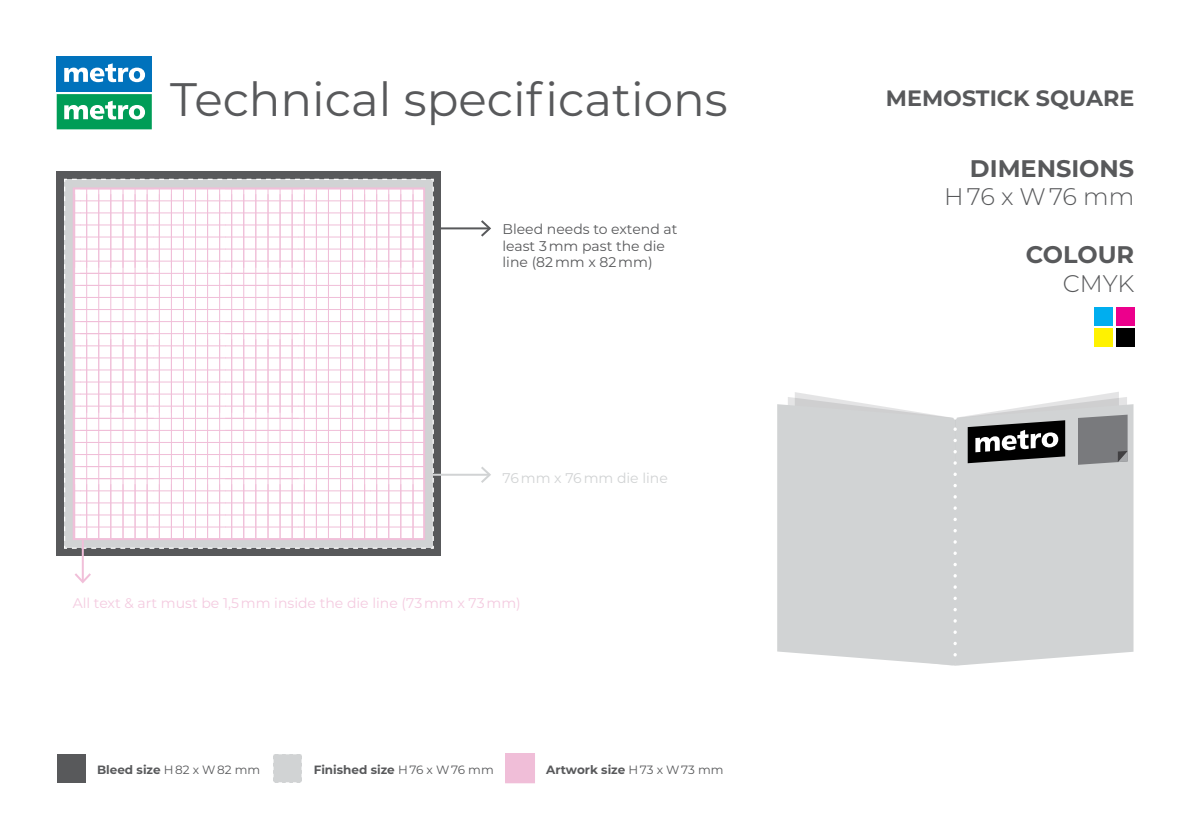
<style>
.page{position:relative;width:1191px;height:840px;background:#fff}
.page>*{position:absolute;margin:0;border:0;box-sizing:border-box;transform-origin:0 0}
.t1{font:46.8px "Montserrat";color:#58595b}
.t2{font:700 24px "Montserrat";color:#58595b}
.t3{font:300 24px "Montserrat";letter-spacing:-.01em;color:#58595b}
.t4{font:700 22.2px "Montserrat";color:#58595b}
.t5{font:14px/16.8px "Montserrat";color:#58595b}
.t6{font:14px "Montserrat";color:#f4cbe0}
.t7{font:14px "Montserrat";color:#d1d3d4}
.t8{font:700 12px "Montserrat";color:#58595b}
.s1{font-weight:400}
</style>
<div class="page">
<div style="left:57px;top:753px;width:29px;height:29px;background:#58595b"></div>
<svg style="left:273px;top:754px;width:29px;height:29px"></svg>
<div style="left:505px;top:753px;width:29px;height:29px;background:#f0bed8"></div>
<div style="left:505px;top:753px;width:30px;height:29px;border:1px solid #f1bfd9"></div>
<div style="left:57px;top:171px;width:384px;height:385px;background:#58595b"></div>
<svg style="left:64px;top:178px;width:370px;height:371px;background:#cfd0d2"></svg>
<svg style="left:76px;top:190px;width:346px;height:347px;background:#fcf3f8"></svg>
<div style="left:73px;top:187px;width:352px;height:353px;border:2px solid #f1bfd9"></div>
<hr style="left:82px;top:540px;width:2px;height:41px;background:#f1bfd9">
<svg style="left:75px;top:570px;width:16px;height:14px"></svg>
<hr style="left:428px;top:473px;width:62px;height:2px;background:#d1d3d4">
<svg style="left:479px;top:467px;width:12px;height:16px"></svg>
<hr style="left:438px;top:227px;width:52px;height:2px;background:#58595b">
<svg style="left:479px;top:220px;width:12px;height:17px"></svg>
<svg style="left:1044px;top:396px;width:83px;height:8px"></svg>
<div style="left:956px;top:404px;width:177px;height:261px;background:#d1d3d4"></div>
<svg style="left:788px;top:396px;width:78px;height:8px"></svg>
<svg style="left:777px;top:404px;width:176px;height:261px;background:#d3d5d6"></svg>
<svg style="left:953px;top:418px;width:3px;height:247px"></svg>
<svg style="left:967px;top:420px;width:98px;height:43px;background:#505051"></svg>
<svg style="left:1078px;top:414px;width:49px;height:50px;background:#7e7f82"></svg>
<div style="left:57px;top:57px;width:95px;height:35px;background:#0072bc"></div>
<svg style="left:64px;top:63px;width:81px;height:19px"></svg>
<svg style="left:57px;top:94px;width:95px;height:35px"></svg>
<div style="left:1094px;top:307px;width:19px;height:18px;background:#00aeef"></div>
<div style="left:1094px;top:328px;width:19px;height:19px;background:#fff200"></div>
<div style="left:1115px;top:307px;width:19px;height:18px;background:#ec008c"></div>
<div style="left:1115px;top:328px;width:19px;height:19px;background:#000"></div>
<h1 class="t1" style="left:170px;top:67px;width:559px">Technical specifications</h1>
<p class="t5" style="left:502px;top:220px;width:176px">Bleed needs to extend at least 3 mm past the die line (82 mm x 82 mm)</p>
<p class="t7" style="left:502px;top:468px;width:167px">76 mm x 76 mm die line</p>
<p class="t6" style="left:73px;top:593px;width:449px">All text &amp; art must be 1,5 mm inside the die line (73 mm x 73 mm)</p>
<p class="t8" style="left:97px;top:760px;width:165px">Bleed size <span class="s1">H 82 x W 82 mm</span></p>
<p class="t8" style="left:314px;top:760px;width:181px">Finished size <span class="s1">H 76 x W 76 mm</span></p>
<p class="t8" style="left:546px;top:760px;width:179px">Artwork size <span class="s1">H 73 x W 73 mm</span></p>
<h3 class="t4" style="left:886px;top:82px;width:250px">MEMOSTICK SQUARE</h3>
<h2 class="t2" style="left:970px;top:150px;width:166px">DIMENSIONS</h2>
<h2 class="t3" style="left:944px;top:180px;width:191px">H 76 x W 76 mm</h2>
<h2 class="t2" style="left:1025px;top:237px;width:110px">COLOUR</h2>
<h2 class="t3" style="left:1062px;top:267px;width:73px">CMYK</h2>
</div>
